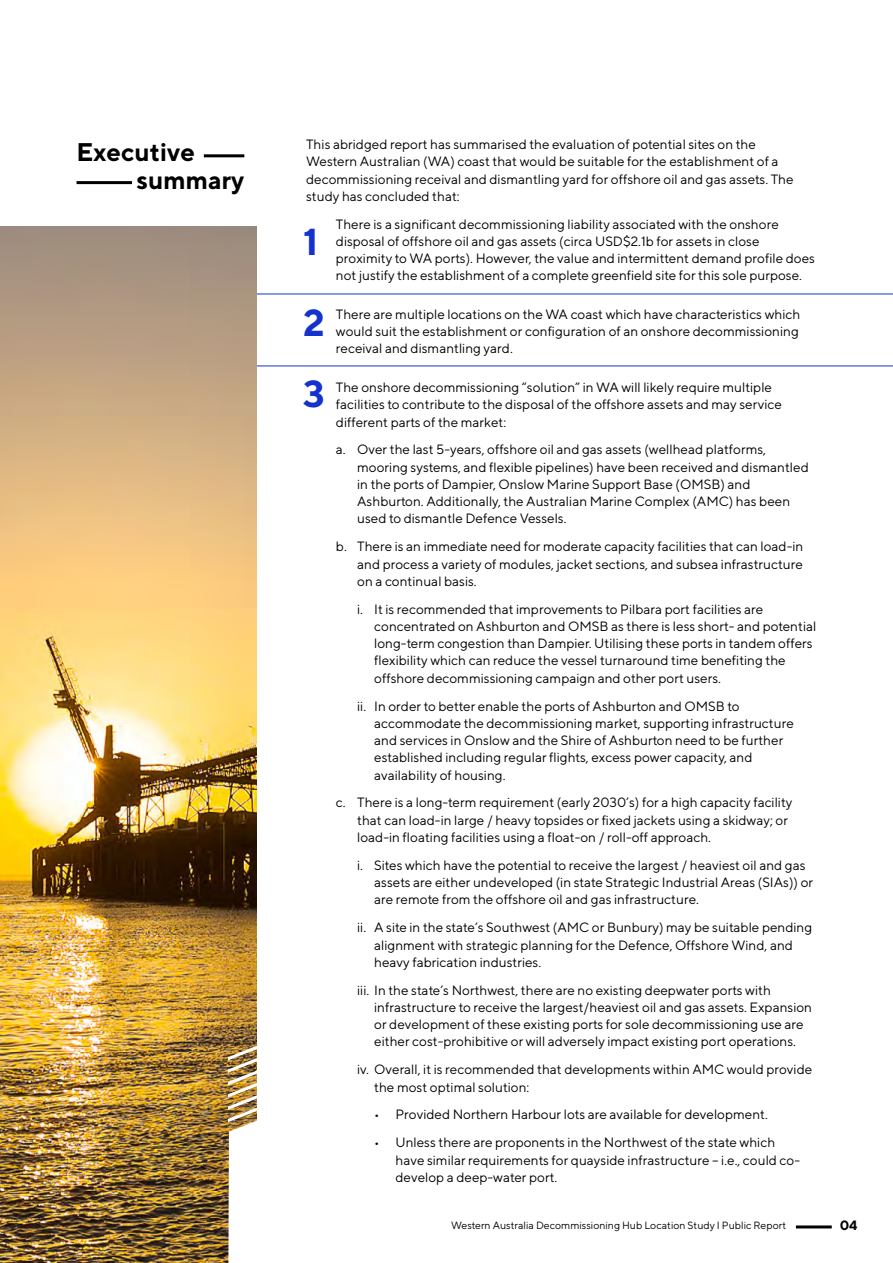
<style>
.page{position:relative;width:893px;height:1263px;background:#fff}
.page>*{position:absolute;margin:0;border:0;box-sizing:border-box;transform-origin:0 0}
.t1{font:700 37.5px/81px "TT Norms";color:#1432ce}
.t2{font:700 25.5px/28px "TT Norms";color:#000}
.t3{font:13.5px/17.2px "TT Norms";color:#000}
.t4{font:700 13.5px "TT Norms";color:#000}
.t5{font:10.5px "TT Norms";color:#000}
</style>
<div class="page">
<hr style="left:796px;top:1225px;width:36px;height:3px;background:#000">
<hr style="left:204px;top:154px;width:40px;height:3px;background:#000">
<hr style="left:77px;top:181px;width:55px;height:3px;background:#000">
<hr style="left:217px;top:294px;width:676px;height:1px;background:#1432ce">
<hr style="left:217px;top:366px;width:676px;height:1px;background:#1432ce">
<img style="left:0;top:226px;width:257px;height:1037px">
<img style="left:228px;top:1043px;width:29px;height:220px">
<h2 class="t2" style="left:137px;top:137px;width:109px;text-indent:-60px">Executive summary</h2>
<p class="t3" style="left:306px;top:135px;width:489px">This abridged report has summarised the evaluation of potential sites on the Western Australian (WA) coast that would be suitable for the establishment of a decommissioning receival and dismantling yard for offshore oil and gas assets. The study has concluded that:</p>
<p class="t3" style="left:336px;top:215px;width:481px">There is a significant decommissioning liability associated with the onshore disposal of offshore oil and gas assets (circa USD$2.1b for assets in close proximity to WA ports). However, the value and intermittent demand profile does not justify the establishment of a complete greenfield site for this sole purpose.</p>
<p class="t3" style="left:336px;top:305px;width:466px;text-align:justify">There are multiple locations on the WA coast which have characteristics which would suit the establishment or configuration of an onshore decommissioning receival and dismantling yard.</p>
<p class="t3" style="left:336px;top:378px;width:448px">The onshore decommissioning “solution” in WA will likely require multiple facilities to contribute to the disposal of the offshore assets and may service different parts of the market:</p>
<p class="t3" style="left:357px;top:441px;width:453px;text-indent:-21px">a. Over the last 5-years, offshore oil and gas assets (wellhead platforms, mooring systems, and flexible pipelines) have been received and dismantled in the ports of Dampier, Onslow Marine Support Base (OMSB) and Ashburton. Additionally, the Australian Marine Complex (AMC) has been used to dismantle Defence Vessels.</p>
<p class="t3" style="left:357px;top:538px;width:448px;text-align:justify;text-indent:-21px">b. There is an immediate need for moderate capacity facilities that can load-in and process a variety of modules, jacket sections, and subsea infrastructure on a continual basis.</p>
<p class="t3" style="left:374px;top:600px;width:444px;text-indent:-17px">i. It is recommended that improvements to Pilbara port facilities are concentrated on Ashburton and OMSB as there is less short- and potential long-term congestion than Dampier. Utilising these ports in tandem offers flexibility which can reduce the vessel turnaround time benefiting the offshore decommissioning campaign and other port users.</p>
<p class="t3" style="left:374px;top:697px;width:421px;text-indent:-17px">ii. In order to better enable the ports of Ashburton and OMSB to accommodate the decommissioning market, supporting infrastructure and services in Onslow and the Shire of Ashburton need to be further established including regular flights, excess power capacity, and availability of housing.</p>
<p class="t3" style="left:357px;top:794px;width:437px;text-indent:-21px">c. There is a long-term requirement (early 2030’s) for a high capacity facility that can load-in large / heavy topsides or fixed jackets using a skidway; or load-in floating facilities using a float-on / roll-off approach.</p>
<p class="t3" style="left:374px;top:856px;width:440px;text-indent:-17px">i. Sites which have the potential to receive the largest / heaviest oil and gas assets are either undeveloped (in state Strategic Industrial Areas (SIAs)) or are remote from the offshore oil and gas infrastructure.</p>
<p class="t3" style="left:374px;top:919px;width:439px;text-indent:-17px">ii. A site in the state’s Southwest (AMC or Bunbury) may be suitable pending alignment with strategic planning for the Defence, Offshore Wind, and heavy fabrication industries.</p>
<p class="t3" style="left:374px;top:981px;width:439px;text-indent:-17px">iii. In the state’s Northwest, there are no existing deepwater ports with infrastructure to receive the largest/heaviest oil and gas assets. Expansion or development of these existing ports for sole decommissioning use are either cost-prohibitive or will adversely impact existing port operations.</p>
<p class="t3" style="left:374px;top:1061px;width:440px;text-indent:-17px">iv. Overall, it is recommended that developments within AMC would provide the most optimal solution:</p>
<p class="t3" style="left:374px;top:1106px;width:395px">• Provided Northern Harbour lots are available for development.</p>
<p class="t3" style="left:395px;top:1134px;width:406px;text-indent:-21px">• Unless there are proponents in the Northwest of the state which have similar requirements for quayside infrastructure – i.e., could co&shy;develop a deep-water port.</p>
<h1 class="t1" style="left:303px;top:201px;width:23px">1<br>2</h1>
<h1 class="t1" style="left:303px;top:352px;width:23px">3</h1>
<p class="t5" style="left:451px;top:1219px;width:337px">Western Australia Decommissioning Hub Location Study I Public Report</p>
<p class="t4" style="left:840px;top:1217px;width:19px">04</p>
</div>
